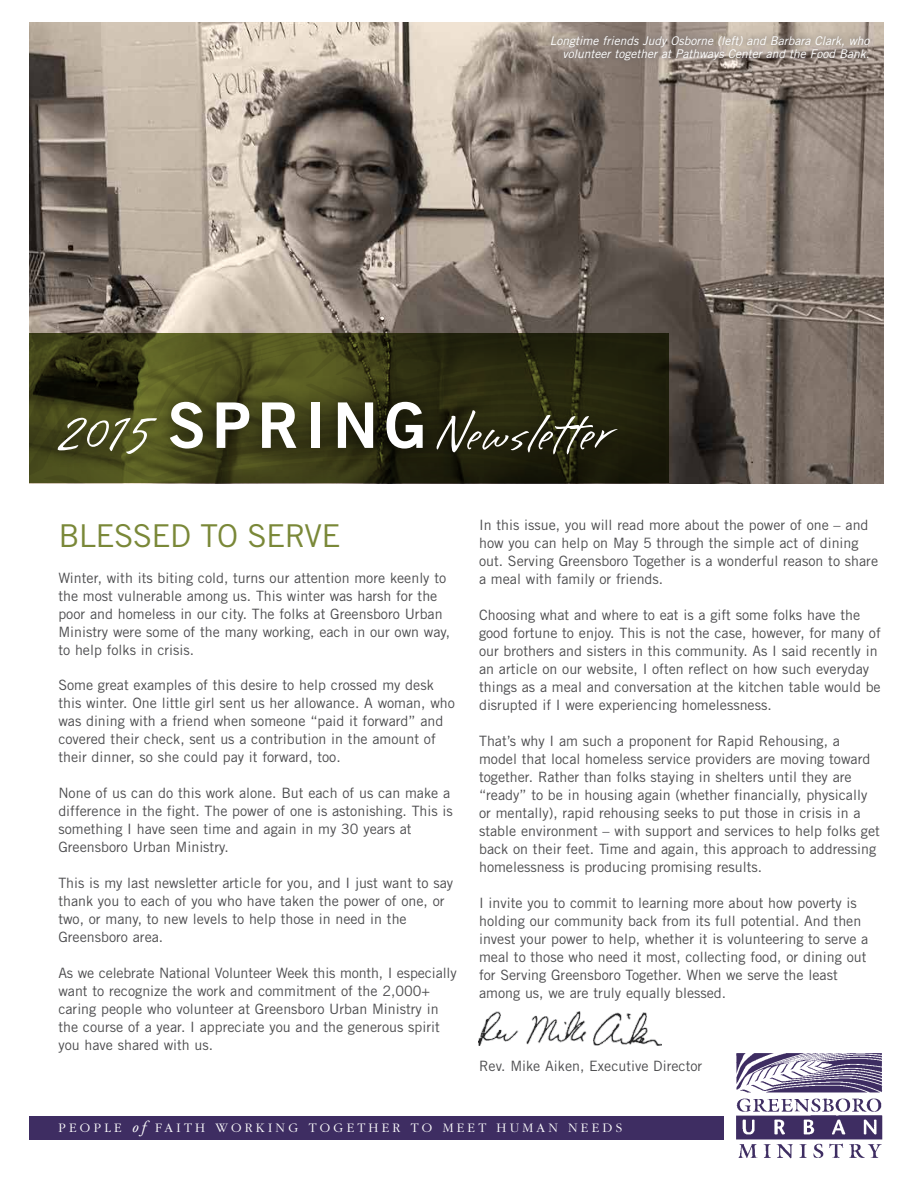
<style>
.page{position:relative;width:918px;height:1188px;background:#fff}
.page>*{position:absolute;margin:0;border:0;box-sizing:border-box;transform-origin:0 0}
.t1{font:63px "Brisa Alternates";letter-spacing:.025em;color:#fff}
.t2{font:31.5px "Trade Gothic";letter-spacing:-.02em;color:#7a8838}
.t3{font:14.25px/18px "Trade Gothic";color:#4d4d4f}
.t4{font:300 13.5px "Garamond";letter-spacing:.24em;color:#fff}
.t5{font:italic 12px/13.5px "Trade Gothic";color:#fff;text-align:right}
.s1{font-size:60px}
.s2{font-family:"Trade Gothic Bold Two"}
.s3{font-family:"Adobe Garamond Pro";font-weight:400;font-style:italic;font-size:16.2px}
</style>
<div class="page">
<img style="left:29px;top:22px;width:854px;height:461px">
<img style="left:736px;top:1053px;width:146px;height:106px">
<img style="left:29px;top:334px;width:640px;height:149px">
<div style="left:41px;top:384px;width:591px;height:87px;background:#000;opacity:.75"></div>
<div style="left:29px;top:1116px;width:695px;height:23px;background:#3e2d62"></div>
<img style="left:478px;top:1012px;width:184px;height:34px">
<div style="left:545px;top:30px;width:331px;height:36px;background:#56565a;opacity:.75"></div>
<p class="t5" style="left:550px;top:34px;width:321px">Longtime friends Judy Osborne (left) and Barbara Clark, who volunteer together at Pathways Center and the Food Bank.</p>
<h1 class="t1" style="left:59px;top:401px;width:553px"><span class="s1">2015</span> <span class="s2">SPRING</span>Newsletter</h1>
<h2 class="t2" style="left:58px;top:516px;width:284px">BLESSED TO SERVE</h2>
<p class="t3" style="left:58px;top:568px;width:393px">Winter, with its biting cold, turns our attention more keenly to the most vulnerable among us. This winter was harsh for the poor and homeless in our city. The folks at Greensboro Urban Ministry were some of the many working, each in our own way, to help folks in crisis.</p>
<p class="t3" style="left:58px;top:676px;width:398px">Some great examples of this desire to help crossed my desk this winter. One little girl sent us her allowance. A woman, who was dining with a friend when someone “paid it forward” and covered their check, sent us a contribution in the amount of their dinner, so she could pay it forward, too.</p>
<p class="t3" style="left:58px;top:784px;width:396px">None of us can do this work alone. But each of us can make a difference in the fight. The power of one is astonishing. This is something I have seen time and again in my 30 years at Greensboro Urban Ministry.</p>
<p class="t3" style="left:58px;top:874px;width:396px">This is my last newsletter article for you, and I just want to say thank you to each of you who have taken the power of one, or two, or many, to new levels to help those in need in the Greensboro area.</p>
<p class="t3" style="left:58px;top:964px;width:400px">As we celebrate National Volunteer Week this month, I especially want to recognize the work and commitment of the 2,000+ caring people who volunteer at Greensboro Urban Ministry in the course of a year. I appreciate you and the generous spirit you have shared with us.</p>
<p class="t3" style="left:479px;top:515px;width:401px">In this issue, you will read more about the power of one – and how you can help on May 5 through the simple act of dining out. Serving Greensboro Together is a wonderful reason to share a meal with family or friends.</p>
<p class="t3" style="left:479px;top:605px;width:403px">Choosing what and where to eat is a gift some folks have the good fortune to enjoy. This is not the case, however, for many of our brothers and sisters in this community. As I said recently in an article on our website, I often reflect on how such everyday things as a meal and conversation at the kitchen table would be disrupted if I were experiencing homelessness.</p>
<p class="t3" style="left:479px;top:731px;width:402px">That’s why I am such a proponent for Rapid Rehousing, a model that local homeless service providers are moving toward together. Rather than folks staying in shelters until they are “ready” to be in housing again (whether financially, physically or mentally), rapid rehousing seeks to put those in crisis in a stable environment – with support and services to help folks get back on their feet. Time and again, this approach to addressing homelessness is producing promising results.</p>
<p class="t3" style="left:479px;top:893px;width:391px">I invite you to commit to learning more about how poverty is holding our community back from its full potential. And then invest your power to help, whether it is volunteering to serve a meal to those who need it most, collecting food, or dining out for Serving Greensboro Together. When we serve the least among us, we are truly equally blessed.</p>
<p class="t3" style="left:479px;top:1057px;width:225px">Rev. Mike Aiken, Executive Director</p>
<p class="t4" style="left:58px;top:1120px;width:565px">PEOPLE <span class="s3">of</span> FAITH WORKING TOGETHER TO MEET HUMAN NEEDS</p>
</div>
